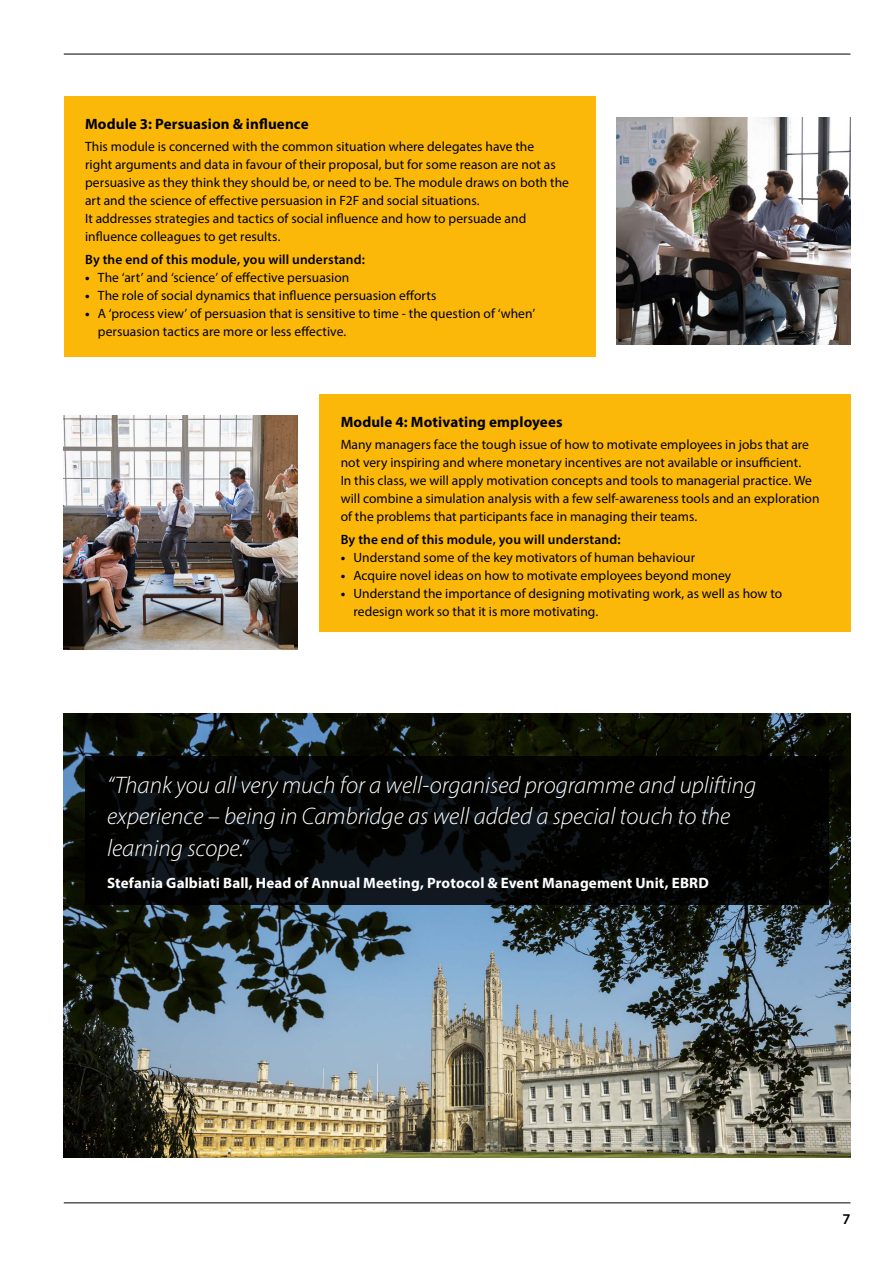
<style>
.page{position:relative;width:893px;height:1263px;background:#fff}
.page>*{position:absolute;margin:0;border:0;box-sizing:border-box;transform-origin:0 0}
.t1{font:italic 300 24px/31.5px "Myriad Pro";color:#fff}
.t2{font:700 15px "Myriad Pro";letter-spacing:.01em;color:#fff}
.t3{font:700 15px "Myriad Pro";letter-spacing:.01em;color:#000}
.t4{font:600 15px "Myriad Pro";color:#000}
.t5{font:13.5px/18px "Myriad Pro";letter-spacing:.005em;color:#000}
.t6{font:600 13.5px "Myriad Pro";letter-spacing:.01em;color:#000}
.s1{font-weight:700}
</style>
<div class="page">
<div style="left:64px;top:96px;width:532px;height:261px;background:#fbb808"></div>
<div style="left:319px;top:394px;width:531px;height:237px;background:#fbb808"></div>
<img style="left:617px;top:118px;width:233px;height:226px">
<img style="left:63px;top:415px;width:234px;height:234px">
<img style="left:63px;top:713px;width:787px;height:444px">
<svg style="left:86px;top:756px;width:743px;height:148px;fill:#020300"></svg>
<hr style="left:64px;top:54px;width:786px;height:1px;background:#000">
<hr style="left:64px;top:1202px;width:786px;height:1px;background:#000">
<p class="t3" style="left:85px;top:114px;width:225px">Module 3: Persuasion &amp; influence</p>
<p class="t5" style="left:85px;top:138px;width:485px">This module is concerned with the common situation where delegates have the<br>right arguments and data in favour of their proposal, but for some reason are not as persuasive as they think they should be, or need to be. The module draws on both the art and the science of effective persuasion in F2F and social situations.<br>It addresses strategies and tactics of social influence and how to persuade and influence colleagues to get results.</p>
<p class="t6" style="left:85px;top:251px;width:281px">By the end of this module, you will understand:</p>
<p class="t5" style="left:85px;top:268px;width:266px"><span class="s1">•</span> The ‘art’ and ‘science’ of effective persuasion</p>
<p class="t5" style="left:85px;top:286px;width:353px"><span class="s1">•</span> The role of social dynamics that influence persuasion efforts</p>
<p class="t5" style="left:98px;top:304px;width:439px;text-indent:-13px"><span class="s1">•</span> A ‘process view’ of persuasion that is sensitive to time - the question of ‘when’ persuasion tactics are more or less effective.</p>
<p class="t3" style="left:341px;top:412px;width:224px">Module 4: Motivating employees</p>
<p class="t5" style="left:341px;top:435px;width:480px">Many managers face the tough issue of how to motivate employees in jobs that are not very inspiring and where monetary incentives are not available or insufficient.<br>In this class, we will apply motivation concepts and tools to managerial practice. We will combine a simulation analysis with a few self-awareness tools and an exploration of the problems that participants face in managing their teams.</p>
<p class="t6" style="left:341px;top:530px;width:281px">By the end of this module, you will understand:</p>
<p class="t5" style="left:341px;top:548px;width:356px"><span class="s1">•</span> Understand some of the key motivators of human behaviour</p>
<p class="t5" style="left:341px;top:566px;width:392px"><span class="s1">•</span> Acquire novel ideas on how to motivate employees beyond money</p>
<p class="t5" style="left:353px;top:584px;width:430px;text-indent:-13px"><span class="s1">•</span> Understand the importance of designing motivating work, as well as how to redesign work so that it is more motivating.</p>
<h1 class="t1" style="left:107px;top:769px;width:651px">“Thank you all very much for a well-organised programme and uplifting experience – being in Cambridge as well added a special touch to the learning scope.”</h1>
<p class="t2" style="left:107px;top:873px;width:603px">Stefania Galbiati Ball, Head of Annual Meeting, Protocol &amp; Event Management Unit, EBRD</p>
<p class="t4" style="left:842px;top:1209px;width:10px">7</p>
</div>
